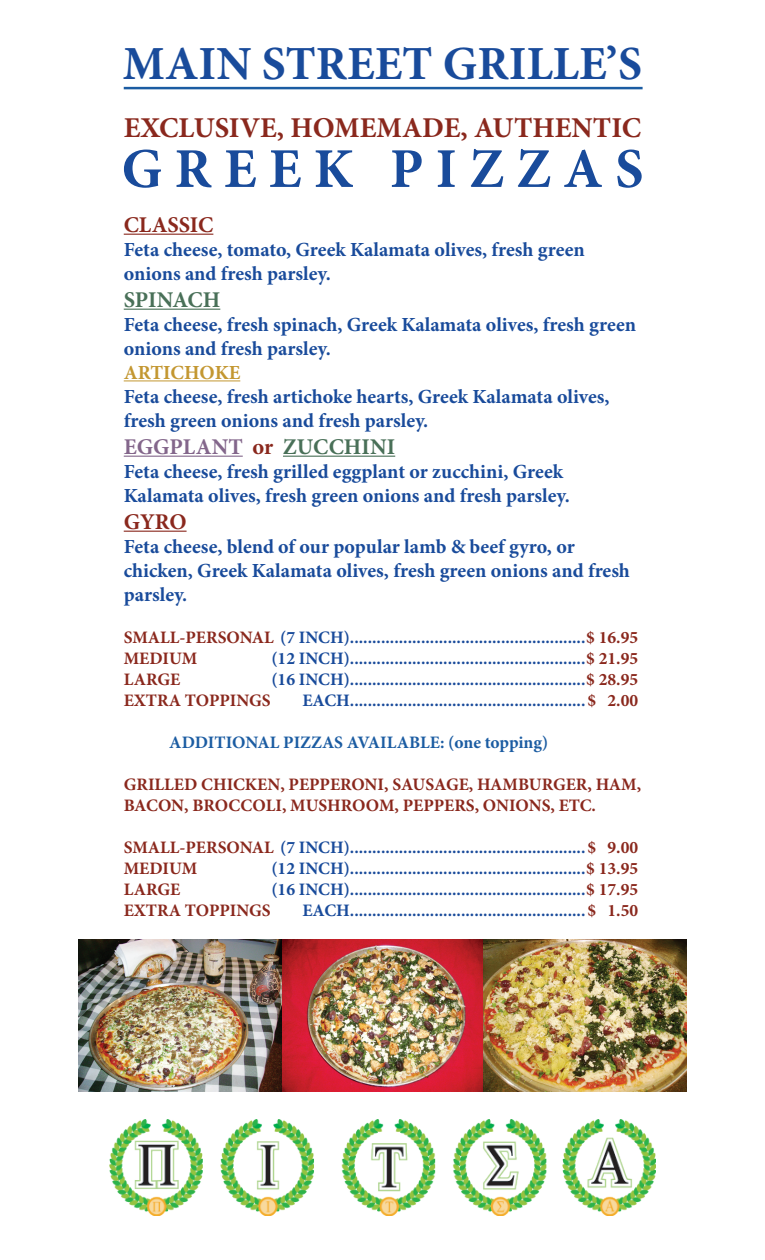
<style>
.page{position:relative;width:765px;height:1260px;background:#fff}
.page>*{position:absolute;margin:0;border:0;box-sizing:border-box;transform-origin:0 0}
.t1{font:700 56.25px "Minion Pro";color:#194b9b}
.t2{font:700 47.5px "Minion Pro";color:#194b9b}
.t3{font:700 28.75px "Minion Pro";color:#8a281d}
.t4{font:700 22.5px "Minion Pro";color:#83668b}
.t5{font:700 22.5px "Minion Pro";color:#8a281d}
.t6{font:700 22.5px "Minion Pro";letter-spacing:-.01em;color:#497058}
.t7{font:700 20px/24px "Minion Pro";color:#194b9b}
.t8{font:700 17.5px/21px "Minion Pro";color:#194b9b}
.t9{font:700 17.5px/21px "Minion Pro";color:#8a281d}
.t10{font:700 17.5px "Minion Pro";letter-spacing:-.005em;color:#1b5ca2}
.s1{color:#c39731}
.s2{color:#8a281d}
.s3{color:#497058}
</style>
<div class="page">
<hr style="left:124px;top:234px;width:89px;height:1px;background:#8a281d">
<hr style="left:124px;top:309px;width:96px;height:1px;background:#497058">
<hr style="left:124px;top:380px;width:116px;height:1px;background:#c39731">
<hr style="left:124px;top:456px;width:119px;height:1px;background:#83668b">
<hr style="left:283px;top:456px;width:112px;height:1px;background:#497058">
<hr style="left:124px;top:531px;width:63px;height:1px;background:#8a281d">
<hr style="left:124px;top:87px;width:519px;height:2px;background:#1b5ca2">
<img style="left:109px;top:1120px;width:547px;height:96px">
<img style="left:78px;top:939px;width:608px;height:152px">
<p class="t2" style="left:123px;top:31px;width:521px">MAIN STREET GRILLE’S</p>
<p class="t3" style="left:124px;top:107px;width:519px">EXCLUSIVE, HOMEMADE, AUTHENTIC</p>
<p class="t1" style="left:121px;top:129px;width:524px">G R E E K P I Z Z A S</p>
<p class="t5" style="left:124px;top:209px;width:91px">CLASSIC</p>
<p class="t7" style="left:124px;top:237px;width:463px">Feta cheese, tomato, Greek Kalamata olives, fresh green onions and fresh parsley.</p>
<p class="t6" style="left:124px;top:284px;width:98px">SPINACH</p>
<p class="t7" style="left:124px;top:312px;width:514px">Feta cheese, fresh spinach, Greek Kalamata olives, fresh green onions and fresh parsley.<br><span class="s1">ARTICHOKE<br></span>Feta cheese, fresh artichoke hearts, Greek Kalamata olives, fresh green onions and fresh parsley.</p>
<p class="t4" style="left:124px;top:431px;width:273px">EGGPLANT <span class="s2">or</span> <span class="s3">ZUCCHINI</span></p>
<p class="t7" style="left:124px;top:459px;width:448px">Feta cheese, fresh grilled eggplant or zucchini, Greek<br>Kalamata olives, fresh green onions and fresh parsley.</p>
<p class="t5" style="left:124px;top:506px;width:64px">GYRO</p>
<p class="t7" style="left:124px;top:534px;width:508px">Feta cheese, blend of our popular lamb &amp; beef gyro, or chicken, Greek Kalamata olives, fresh green onions and fresh parsley.</p>
<p class="t8" style="left:124px;top:627px;width:516px"><span class="s2">SMALL-PERSONAL</span> (7 INCH).....................................................<span class="s2">$ 16.95<br>MEDIUM</span></p>
<p class="t8" style="left:271px;top:648px;width:368px">(12 INCH).....................................................<span class="s2">$ 21.95</span></p>
<p class="t9" style="left:124px;top:669px;width:58px">LARGE</p>
<p class="t8" style="left:271px;top:669px;width:368px">(16 INCH).....................................................<span class="s2">$ 28.95</span></p>
<p class="t9" style="left:124px;top:690px;width:149px">EXTRA TOPPINGS</p>
<p class="t8" style="left:302px;top:690px;width:337px">EACH.....................................................<span class="s2">$ 2.00</span></p>
<p class="t10" style="left:169px;top:730px;width:380px">ADDITIONAL PIZZAS AVAILABLE: (one topping)</p>
<p class="t9" style="left:124px;top:774px;width:519px">GRILLED CHICKEN, PEPPERONI, SAUSAGE, HAMBURGER, HAM,<br>BACON, BROCCOLI, MUSHROOM, PEPPERS, ONIONS, ETC.</p>
<p class="t8" style="left:124px;top:837px;width:516px"><span class="s2">SMALL-PERSONAL</span> (7 INCH).....................................................<span class="s2">$ 9.00<br>MEDIUM</span></p>
<p class="t8" style="left:271px;top:858px;width:368px">(12 INCH).....................................................<span class="s2">$ 13.95</span></p>
<p class="t9" style="left:124px;top:879px;width:58px">LARGE</p>
<p class="t8" style="left:271px;top:879px;width:368px">(16 INCH).....................................................<span class="s2">$ 17.95</span></p>
<p class="t9" style="left:124px;top:900px;width:149px">EXTRA TOPPINGS</p>
<p class="t8" style="left:302px;top:900px;width:337px">EACH.....................................................<span class="s2">$ 1.50</span></p>
</div>
